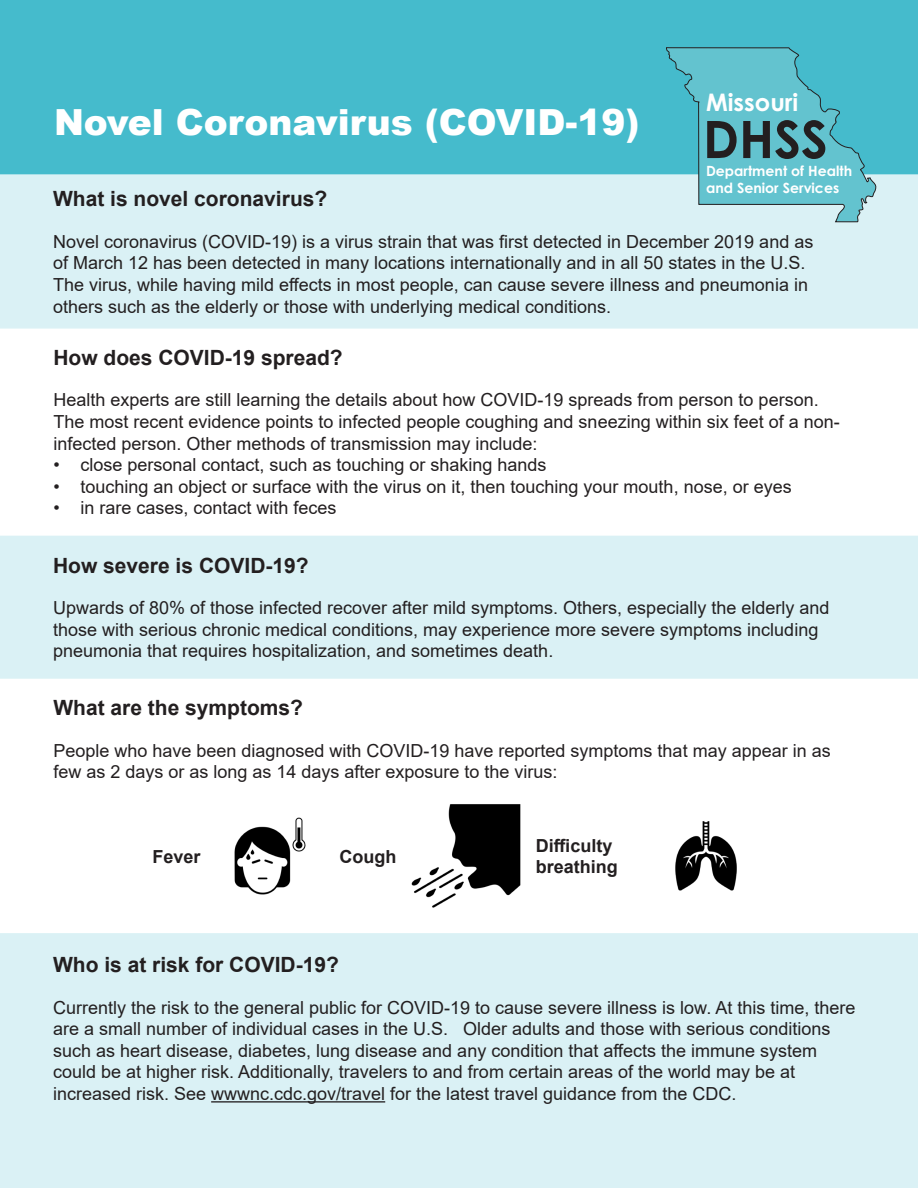
<style>
.page{position:relative;width:918px;height:1188px;background:#fff}
.page>*{position:absolute;margin:0;border:0;box-sizing:border-box;transform-origin:0 0}
.t1{font:700 51.6px "Century Gothic";color:#231f20}
.t2{font:900 36px "Arial";color:#fff}
.t3{font:700 24.15px "Century Gothic";color:#fff}
.t4{font:700 21px "Arial";color:#231f20}
.t5{font:18px/21.6px "Arial";color:#231f20}
.t6{font:700 18px "Arial";color:#231f20}
.t7{font:700 14.1px/17px "Century Gothic";color:#fff}
</style>
<div class="page">
<div style="left:0;top:933px;width:918px;height:255px;background:#daf1f5"></div>
<div style="left:0;top:536px;width:918px;height:143px;background:#daf1f5"></div>
<div style="left:0;top:174px;width:918px;height:155px;background:#daf1f5"></div>
<div style="left:0;top:0;width:918px;height:174px;background:#45bbcc"></div>
<svg style="left:666px;top:47px;width:210px;height:175px;background:#68c3cf"></svg>
<img style="left:234px;top:817px;width:72px;height:78px">
<img style="left:411px;top:804px;width:110px;height:104px">
<img style="left:675px;top:821px;width:62px;height:70px">
<hr style="left:211px;top:1101px;width:174px;height:2px;background:#231f20">
<p class="t3" style="left:706px;top:84px;width:94px">Missouri</p>
<p class="t1" style="left:703px;top:100px;width:126px">DHSS</p>
<p class="t7" style="left:706px;top:162px;width:148px">Department of Health and Senior Services</p>
<p class="t2" style="left:54px;top:96px;width:587px">Novel Coronavirus (COVID-19)</p>
<p class="t4" style="left:53px;top:184px;width:276px">What is novel coronavirus?</p>
<p class="t5" style="left:53px;top:230px;width:762px">Novel coronavirus (COVID-19) is a virus strain that was first detected in December 2019 and as of March 12 has been detected in many locations internationally and in all 50 states in the U.S.<br>The virus, while having mild effects in most people, can cause severe illness and pneumonia in others such as the elderly or those with underlying medical conditions.</p>
<p class="t4" style="left:53px;top:343px;width:291px">How does COVID-19 spread?</p>
<p class="t5" style="left:53px;top:389px;width:788px">Health experts are still learning the details about how COVID-19 spreads from person to person.<br>The most recent evidence points to infected people coughing and sneezing within six feet of a non&shy;infected person. Other methods of transmission may include:</p>
<p class="t5" style="left:53px;top:454px;width:495px">• close personal contact, such as touching or shaking hands</p>
<p class="t5" style="left:53px;top:476px;width:740px">• touching an object or surface with the virus on it, then touching your mouth, nose, or eyes</p>
<p class="t5" style="left:53px;top:497px;width:285px">• in rare cases, contact with feces</p>
<p class="t4" style="left:53px;top:550px;width:257px">How severe is COVID-19?</p>
<p class="t5" style="left:53px;top:597px;width:778px">Upwards of 80% of those infected recover after mild symptoms. Others, especially the elderly and those with serious chronic medical conditions, may experience more severe symptoms including pneumonia that requires hospitalization, and sometimes death.</p>
<p class="t4" style="left:53px;top:693px;width:251px">What are the symptoms?</p>
<p class="t5" style="left:53px;top:739px;width:779px">People who have been diagnosed with COVID-19 have reported symptoms that may appear in as few as 2 days or as long as 14 days after exposure to the virus:</p>
<p class="t6" style="left:153px;top:844px;width:50px">Fever</p>
<p class="t6" style="left:340px;top:844px;width:58px">Cough</p>
<p class="t6" style="left:536px;top:833px;width:78px">Difficulty</p>
<p class="t6" style="left:536px;top:854px;width:84px">breathing</p>
<p class="t4" style="left:53px;top:950px;width:287px">Who is at risk for COVID-19?</p>
<p class="t5" style="left:53px;top:996px;width:804px">Currently the risk to the general public for COVID-19 to cause severe illness is low. At this time, there are a small number of individual cases in the U.S. Older adults and those with serious conditions such as heart disease, diabetes, lung disease and any condition that affects the immune system could be at higher risk. Additionally, travelers to and from certain areas of the world may be at increased risk. See wwwnc.cdc.gov/travel for the latest travel guidance from the CDC.</p>
</div>
